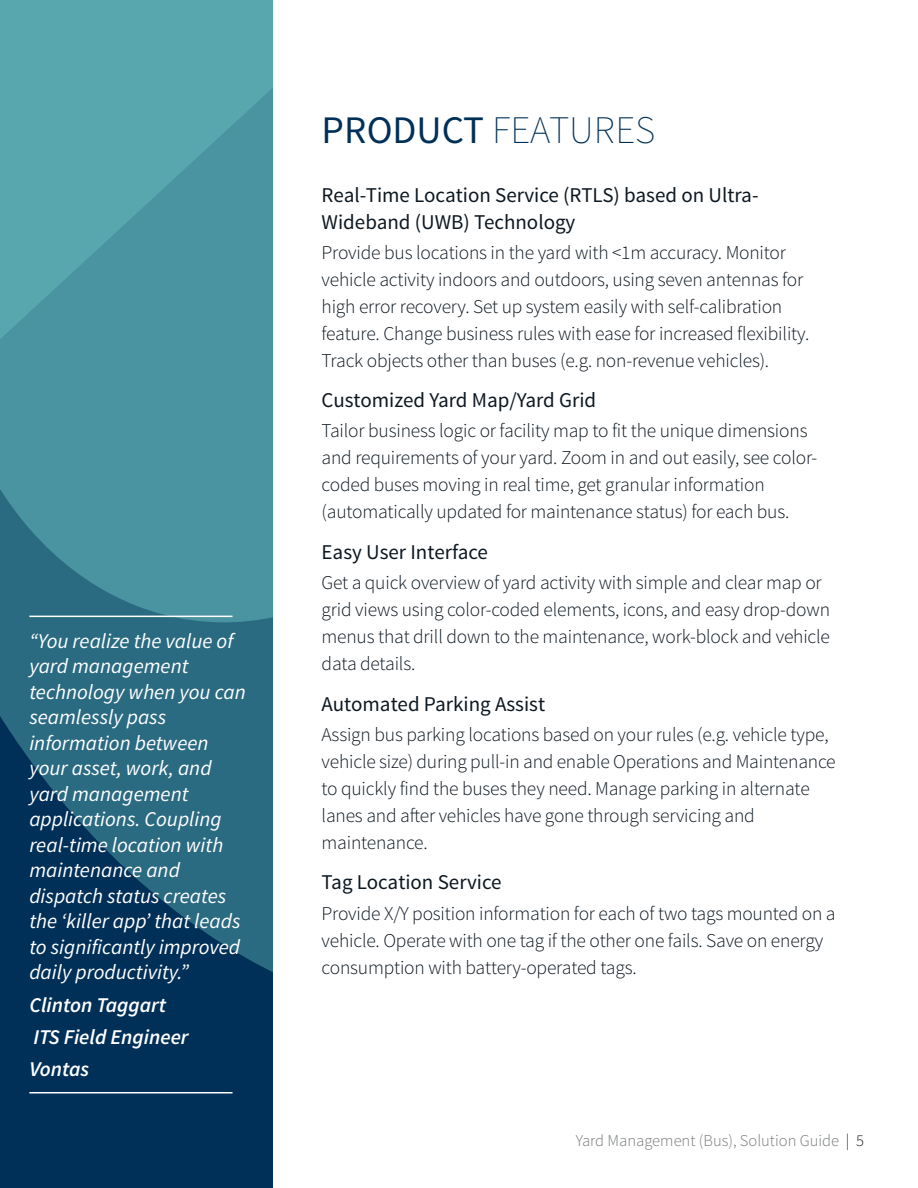
<style>
.page{position:relative;width:918px;height:1188px;background:#fff}
.page>*{position:absolute;margin:0;border:0;box-sizing:border-box;transform-origin:0 0}
.Body_Header_-_Benefi{font:200 39px "Source Sans Pro";color:#003057}
.Call_Out_Quote{font:italic 21px/25.5px "Source Sans Pro";color:#fff}
.Features_Title__Regu{font:21px/27px "Source Sans Pro";color:#0d1720}
.t1{font:italic 600 21px "Source Sans Pro";color:#fff}
.Main_Body_Copy{font:300 19.5px/27px "Source Sans Pro";letter-spacing:-.01em;color:#0d1720}
.t2{font:300 16.5px "Source Sans Pro";color:#76787b}
.s1{font-weight:400}
.s2{color:#231f20}
</style>
<div class="page">
<div style="left:0;top:0;width:273px;height:1188px;background:#003057"></div>
<svg style="left:0;top:622px;width:273px;height:350px;fill:#2b6b82"></svg>
<svg style="left:0;top:340px;width:273px;height:282px;background:#468f9d"></svg>
<svg style="left:0;top:0;width:273px;height:340px;background:#529fa9"></svg>
<hr style="left:29px;top:616px;width:203px;height:1px;background:#fff">
<hr style="left:29px;top:1092px;width:203px;height:2px;background:#fff">
<p class="Call_Out_Quote" style="left:29px;top:628px;width:218px">“You realize the value of yard management technology when you can seamlessly pass information between your asset, work, and yard management applications. Coupling real-time location with maintenance and dispatch status creates the ‘killer app’ that leads to significantly improved daily productivity.”</p>
<p class="t1" style="left:29px;top:992px;width:138px">Clinton Taggart</p>
<p class="t1" style="left:33px;top:1024px;width:157px">ITS Field Engineer</p>
<p class="t1" style="left:29px;top:1056px;width:61px">Vontas</p>
<p class="Body_Header_-_Benefi" style="left:322px;top:106px;width:335px"><span class="s1">PRODUCT</span> FEATURES</p>
<p class="Features_Title__Regu" style="left:322px;top:181px;width:438px">Real-Time Location Service (RTLS) based on Ultra-<br>Wideband (UWB) Technology</p>
<p class="Main_Body_Copy" style="left:322px;top:239px;width:489px">Provide bus locations in the yard with &lt;1m accuracy. Monitor vehicle activity indoors and outdoors, using seven antennas for high error recovery. Set up system easily with self-calibration feature. Change business rules with ease for increased flexibility.<br>Track objects other than buses (e.g. non-revenue vehicles).</p>
<p class="Features_Title__Regu" style="left:322px;top:387px;width:276px">Customized Yard Map/Yard Grid</p>
<p class="Main_Body_Copy" style="left:322px;top:418px;width:497px">Tailor business logic or facility map to fit the unique dimensions and requirements of your yard. Zoom in and out easily, see color&shy;coded buses moving in real time, get granular information (automatically updated for maintenance status) for each bus.</p>
<p class="Features_Title__Regu" style="left:322px;top:539px;width:168px">Easy User Interface</p>
<p class="Main_Body_Copy" style="left:322px;top:569px;width:510px">Get a quick overview of yard activity with simple and clear map or grid views using color-coded elements, icons, and easy drop-down menus that drill down to the maintenance, work-block and vehicle data details.</p>
<p class="Features_Title__Regu" style="left:322px;top:691px;width:225px">Automated Parking Assist</p>
<p class="Main_Body_Copy" style="left:322px;top:721px;width:516px">Assign bus parking locations based on your rules (e.g. vehicle type, vehicle size) during pull-in and enable Operations and Maintenance to quickly find the buses they need. Manage parking in alternate lanes and after vehicles have gone through servicing and maintenance.</p>
<p class="Features_Title__Regu" style="left:322px;top:869px;width:181px">Tag Location Service</p>
<p class="Main_Body_Copy" style="left:322px;top:900px;width:516px">Provide X/Y position information for each of two tags mounted on a vehicle. Operate with one tag if the other one fails. Save on energy consumption with battery-operated tags.</p>
<p class="t2" style="left:576px;top:1131px;width:290px">Yard Management (Bus), Solution Guide <span class="s2">| 5</span></p>
</div>
